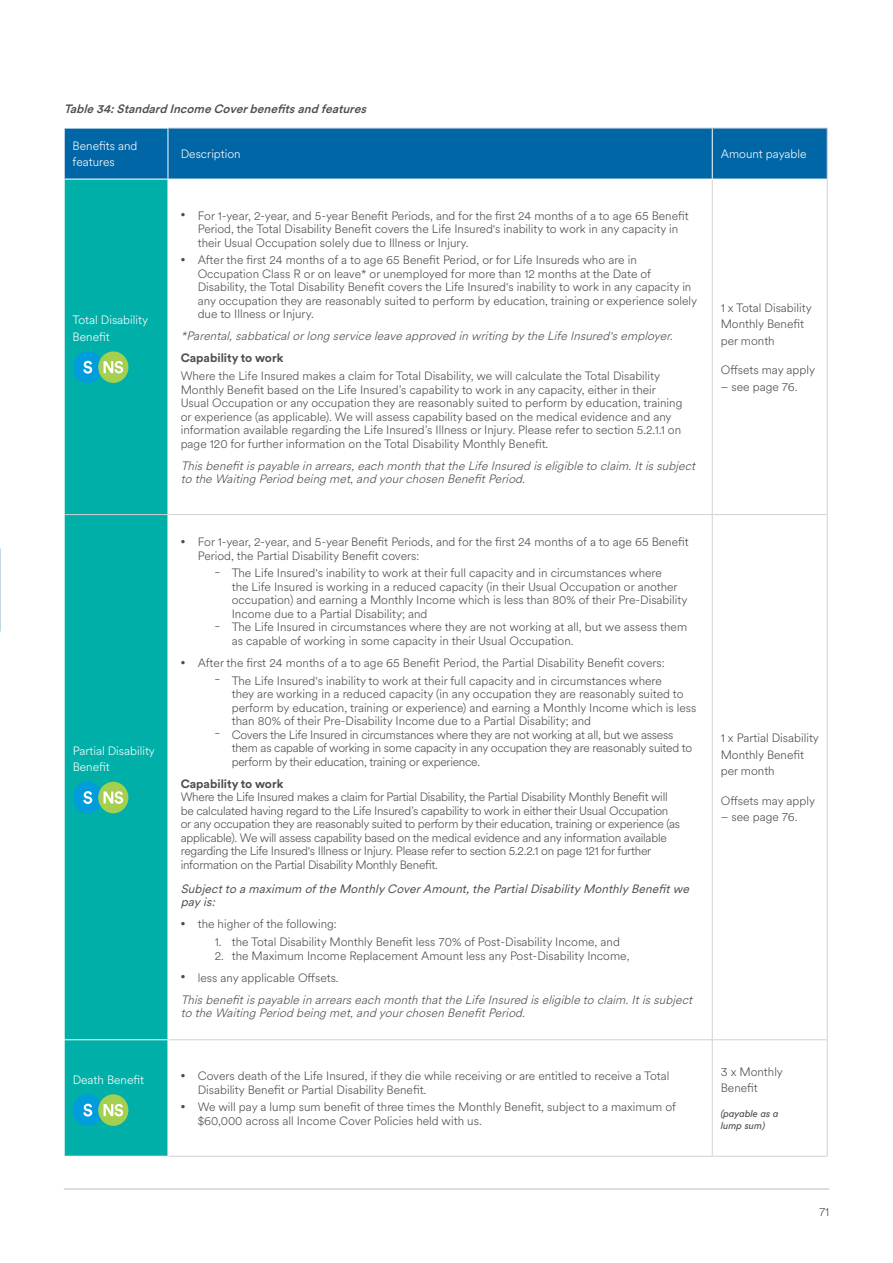
<style>
.page{position:relative;width:893px;height:1263px;background:#fff}
.page>*{position:absolute;margin:0;border:0;box-sizing:border-box;transform-origin:0 0}
.t1{font:300 12px/13.5px "Met Life Circular";color:#4d4d4f}
.t2{font:300 12px/13.5px "Met Life Circular";letter-spacing:-.02em;color:#4d4d4f}
.t3{font:italic 300 12px/13.5px "Met Life Circular";color:#4d4d4f}
.t4{font:300 12px/16.5px "Met Life Circular";color:#fff}
.t5{font:italic 12px/13.5px "Met Life Circular";color:#4d4d4f}
.t6{font:italic 500 12px "Met Life Circular";color:#4d4d4f}
.t7{font:700 12px "Met Life Circular";color:#4d4d4f}
.t8{font:italic 9.75px/12px "Circular Pro";color:#4d4d4f}
.s1{font-style:normal}
</style>
<div class="page">
<div style="left:65px;top:129px;width:762px;height:50px;background:#0066a6"></div>
<div style="left:65px;top:180px;width:103px;height:976px;background:#00afa8"></div>
<hr style="left:712px;top:128px;width:1px;height:51px;background:#fff">
<hr style="left:712px;top:179px;width:1px;height:335px;background:#d1d3d4">
<hr style="left:712px;top:515px;width:1px;height:524px;background:#d1d3d4">
<hr style="left:712px;top:1040px;width:1px;height:116px;background:#d1d3d4">
<hr style="left:65px;top:514px;width:103px;height:1px;background:#d1d3d4">
<hr style="left:168px;top:514px;width:544px;height:1px;background:#d1d3d4">
<hr style="left:712px;top:514px;width:115px;height:1px;background:#d1d3d4">
<hr style="left:168px;top:128px;width:544px;height:1px;background:#d1d3d4">
<hr style="left:712px;top:128px;width:116px;height:1px;background:#d1d3d4">
<hr style="left:827px;top:128px;width:1px;height:51px;background:#d1d3d4">
<hr style="left:827px;top:179px;width:1px;height:336px;background:#d1d3d4">
<hr style="left:827px;top:515px;width:1px;height:524px;background:#d1d3d4">
<hr style="left:168px;top:1039px;width:544px;height:1px;background:#d1d3d4">
<hr style="left:712px;top:1039px;width:116px;height:1px;background:#d1d3d4">
<hr style="left:827px;top:1040px;width:1px;height:116px;background:#d1d3d4">
<hr style="left:168px;top:1156px;width:544px;height:1px;background:#d1d3d4">
<hr style="left:712px;top:1156px;width:116px;height:1px;background:#d1d3d4">
<hr style="left:712px;top:179px;width:115px;height:1px;background:#fff">
<hr style="left:64px;top:1039px;width:104px;height:1px;background:#fff">
<hr style="left:168px;top:179px;width:1px;height:336px;background:#fff">
<hr style="left:168px;top:128px;width:1px;height:51px;background:#fff">
<div style="left:73px;top:351px;width:30px;height:32px;background:#009cdc;border-radius:50%"></div>
<svg style="left:83px;top:361px;width:9px;height:13px"></svg>
<div style="left:98px;top:351px;width:30px;height:32px;background:#a5cf4f;border-radius:50%"></div>
<svg style="left:104px;top:361px;width:19px;height:12px"></svg>
<div style="left:73px;top:782px;width:30px;height:31px;background:#009cdc;border-radius:50%"></div>
<svg style="left:83px;top:791px;width:9px;height:13px"></svg>
<div style="left:98px;top:782px;width:30px;height:31px;background:#a5cf4f;border-radius:50%"></div>
<svg style="left:104px;top:791px;width:19px;height:13px"></svg>
<div style="left:73px;top:1094px;width:30px;height:32px;background:#009cdc;border-radius:50%"></div>
<svg style="left:83px;top:1104px;width:9px;height:12px"></svg>
<div style="left:98px;top:1094px;width:30px;height:32px;background:#a5cf4f;border-radius:50%"></div>
<svg style="left:104px;top:1104px;width:19px;height:12px"></svg>
<hr style="left:64px;top:1188px;width:765px;height:1px;background:#bdbbbc">
<p class="t6" style="left:64px;top:101px;width:308px">Table34:StandardIncomeCoverbenefitsandfeatures</p>
<p class="t4" style="left:73px;top:137px;width:66px">Benefits and features</p>
<p class="t4" style="left:181px;top:145px;width:61px">Description</p>
<p class="t4" style="left:721px;top:145px;width:87px">Amount payable</p>
<p class="t4" style="left:73px;top:311px;width:77px">Total Disability<br>Benefit</p>
<p class="t4" style="left:73px;top:742px;width:84px">Partial Disability<br>Benefit</p>
<p class="t1" style="left:198px;top:208px;width:492px;text-indent:-17px"><sup>•</sup> For 1-year, 2-year, and 5-year Benefit Periods, and for the first 24 months of a to age 65 Benefit<br>Period, the Total Disability Benefit covers the Life Insured's inability to work in any capacity in their Usual Occupation solely due to Illness or Injury.</p>
<p class="t1" style="left:198px;top:253px;width:501px;text-indent:-17px"><sup>•</sup> After the first 24 months of a to age 65 Benefit Period, or for Life Insureds who are in Occupation Class R or on leave* or unemployed for more than 12 months at the Date of Disability, the Total Disability Benefit covers the Life Insured's inability to work in any capacity in any occupation they are reasonably suited to perform by education, training or experience solely due to Illness or Injury.</p>
<p class="t3" style="left:181px;top:329px;width:497px">*Parental,sabbaticalorlong service leave approved in writing bythe Life Insured'semployer.</p>
<p class="t7" style="left:181px;top:350px;width:104px">Capability to work</p>
<p class="t1" style="left:181px;top:369px;width:503px">Where the Life Insured makes a claim for Total Disability, we will calculate the Total Disability Monthly Benefit based on the Life Insured’s capability to work in any capacity, either in their Usual Occupation or any occupation they are reasonably suited to perform by education, training or experience (as applicable). We will assess capability based on the medical evidence and any information available regarding the Life Insured’s Illness or Injury. Please refer to section 5.2.1.1 on page 120 for further information on the Total Disability Monthly Benefit.</p>
<p class="t3" style="left:181px;top:458px;width:519px">Thisbenefitispayable in arrears,each month thatthe Life Insured iseligible to claim.Itissubject to the Waiting Period being met,and yourchosen BenefitPeriod.</p>
<p class="t1" style="left:198px;top:535px;width:492px;text-indent:-17px"><sup>•</sup> For 1-year, 2-year, and 5-year Benefit Periods, and for the first 24 months of a to age 65 Benefit<br>Period, the Partial Disability Benefit covers:</p>
<p class="t1" style="left:232px;top:566px;width:457px;text-indent:-17px"><sup>–</sup> The Life Insured's inability to work at their full capacity and in circumstances where<br>the Life Insured is working in a reduced capacity (in their Usual Occupation or another occupation) and earning a Monthly Income which is less than 80% of their Pre-Disability Income due to a Partial Disability; and</p>
<p class="t1" style="left:232px;top:620px;width:457px;text-indent:-17px"><sup>–</sup> The Life Insured in circumstances where they are not working at all, but we assess them as capable of working in some capacity in their Usual Occupation.</p>
<p class="t1" style="left:181px;top:655px;width:485px"><sup>•</sup> After the first 24 months of a to age 65 Benefit Period, the Partial Disability Benefit covers:</p>
<p class="t1" style="left:232px;top:673px;width:466px;text-indent:-17px"><sup>–</sup> The Life Insured's inability to work at their full capacity and in circumstances where<br>they are working in a reduced capacity (in any occupation they are reasonably suited to perform by education, training or experience) and earning a Monthly Income which is less than 80% of their Pre-Disability Income due to a Partial Disability; and</p>
<p class="t2" style="left:232px;top:727px;width:462px;text-indent:-17px"><sup>–</sup> Covers the Life Insured in circumstances where they are not working at all, but we assess them as capable of working in some capacity in any occupation they are reasonably suited to perform by their education, training or experience.</p>
<p class="t7" style="left:181px;top:775px;width:104px">Capability to work</p>
<p class="t2" style="left:181px;top:790px;width:501px">Where the Life Insured makes a claim for Partial Disability, the Partial Disability Monthly Benefit will be calculated having regard to the Life Insured’s capability to work in either their Usual Occupation or any occupation they are reasonably suited to perform by their education, training or experience (as applicable). We will assess capability based on the medical evidence and any information available regarding the Life Insured's Illness or Injury. Please refer to section 5.2.2.1 on page 121 for further information on the Partial Disability Monthly Benefit.</p>
<p class="t5" style="left:181px;top:881px;width:513px">Subjectto a maximum ofthe MonthlyCoverAmount,the PartialDisabilityMonthlyBenefitwe payis:</p>
<p class="t1" style="left:181px;top:917px;width:158px"><sup>•</sup> the higher of the following:</p>
<p class="t1" style="left:215px;top:935px;width:407px">1. the Total Disability Monthly Benefit less 70% of Post-Disability Income, and</p>
<p class="t1" style="left:215px;top:948px;width:416px">2. the Maximum Income Replacement Amount less any Post-Disability Income,</p>
<p class="t3" style="left:181px;top:966px;width:516px;line-height:22px"><sup>•</sup> <span class="s1">less any applicable Offsets.<br></span>Thisbenefitispayable in arrearseach month thatthe Life Insured iseligible to claim.Itissubject</p>
<p class="t3" style="left:181px;top:1006px;width:349px">to the Waiting Period being met,and yourchosen BenefitPeriod.</p>
<p class="t4" style="left:73px;top:1071px;width:73px">Death Benefit</p>
<p class="t1" style="left:198px;top:1069px;width:473px;text-indent:-17px"><sup>•</sup> Covers death of the Life Insured, if they die while receiving or are entitled to receive a Total<br>Disability Benefit or Partial Disability Benefit.</p>
<p class="t1" style="left:198px;top:1100px;width:480px;text-indent:-17px"><sup>•</sup> We will pay a lump sum benefit of three times the Monthly Benefit, subject to a maximum of $60,000 across all Income Cover Policies held with us.</p>
<p class="t1" style="left:721px;top:299px;width:92px;line-height:16.5px">1 x Total Disability<br>Monthly Benefit per month</p>
<p class="t1" style="left:721px;top:363px;width:96px">Offsets may apply</p>
<p class="t1" style="left:721px;top:379px;width:78px">– see page 76.</p>
<p class="t1" style="left:721px;top:729px;width:100px;line-height:16.5px">1 x Partial Disability<br>Monthly Benefit per month</p>
<p class="t1" style="left:721px;top:793px;width:96px">Offsets may apply</p>
<p class="t1" style="left:721px;top:810px;width:78px">– see page 76.</p>
<p class="t1" style="left:721px;top:1063px;width:64px;line-height:16.5px">3 x Monthly<br>Benefit</p>
<p class="t8" style="left:721px;top:1107px;width:59px">(payable as a lump sum)</p>
<p class="t1" style="left:819px;top:1205px;width:12px">71</p>
</div>
